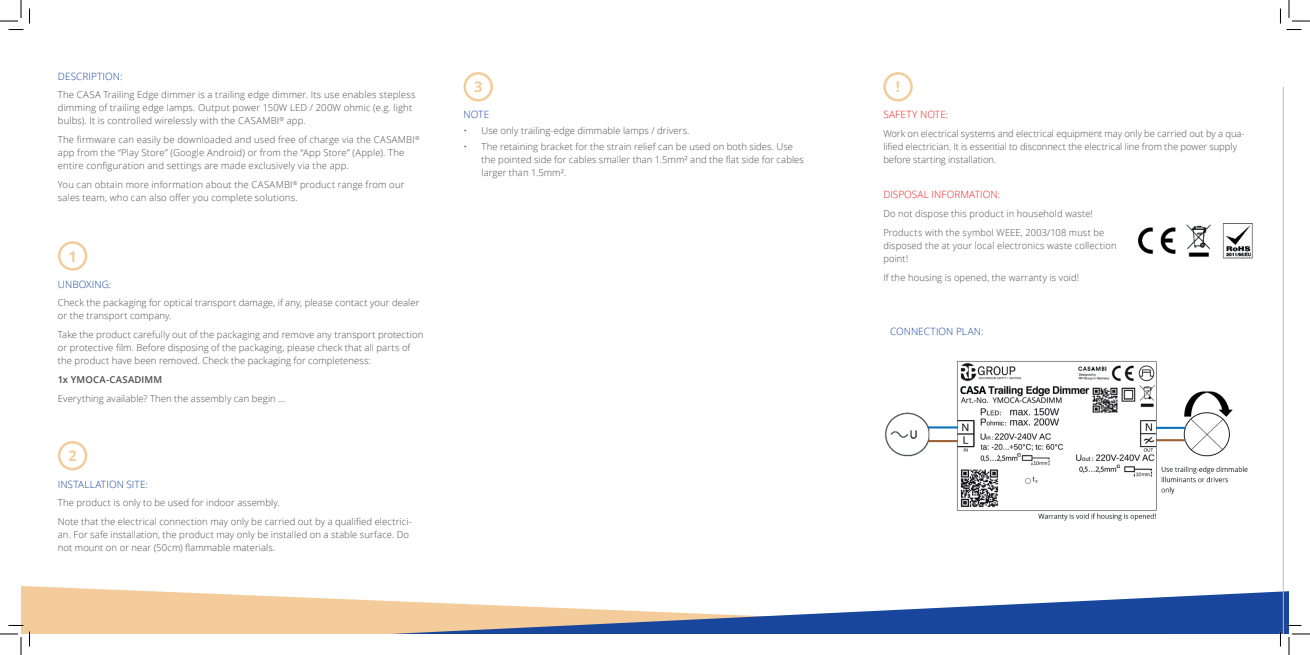
<style>
.page{position:relative;width:1310px;height:655px;background:#fff}
.page>*{position:absolute;margin:0;border:0;box-sizing:border-box;transform-origin:0 0}
.t1{font:700 14.8px "Open Sans";color:#f4cc9b}
.t2{font:300 10px "Open Sans";letter-spacing:.005em;color:#18469d}
.t3{font:300 10px "Open Sans";letter-spacing:.01em;color:#ee1d23}
.t4{font:300 9.5px/13px "Open Sans";letter-spacing:.01em;color:#4b4c4d}
.t5{font:600 9.5px "Open Sans";letter-spacing:.02em;color:#4b4c4d}
</style>
<div class="page">
<svg style="left:21px;top:586px;width:370px;height:47px;fill:#f4cc9b"></svg>
<svg style="left:391px;top:591px;width:897px;height:42px"></svg>
<hr style="left:1282px;top:87px;width:1px;height:546px;background:#bcbdc0">
<div style="left:58px;top:241px;width:29px;height:29px;border:3px solid #f4cc9b;border-radius:50%"></div>
<div style="left:463px;top:72px;width:30px;height:29px;border:3px solid #f4cc9b;border-radius:50%"></div>
<div style="left:58px;top:441px;width:29px;height:29px;border:3px solid #f4cc9b;border-radius:50%"></div>
<div style="left:883px;top:72px;width:29px;height:29px;border:3px solid #f4cc9b;border-radius:50%"></div>
<img style="left:1138px;top:223px;width:115px;height:36px">
<img style="left:884px;top:361px;width:364px;height:160px">
<svg style="left:1286px;top:29px;width:15px;height:1px"></svg>
<svg style="left:1286px;top:624px;width:15px;height:2px"></svg>
<svg style="left:0;top:0;width:30px;height:30px"></svg>
<svg style="left:0;top:624px;width:30px;height:30px"></svg>
<svg style="left:1288px;top:0;width:21px;height:22px"></svg>
<svg style="left:1287px;top:633px;width:22px;height:21px"></svg>
<p class="t2" style="left:58px;top:69px;width:66px">DESCRIPTION:</p>
<p class="t4" style="left:58px;top:88px;width:359px">The CASA Trailing Edge dimmer is a trailing edge dimmer. Its use enables stepless dimming of trailing edge lamps. Output power 150W LED / 200W ohmic (e.g. light bulbs). It is controlled wirelessly with the CASAMBI<sup>®</sup> app.</p>
<p class="t4" style="left:58px;top:133px;width:363px">The firmware can easily be downloaded and used free of charge via the CASAMBI<sup>® </sup>app from the “Play Store” (Google Android) or from the “App Store” (Apple). The entire configuration and settings are made exclusively via the app.</p>
<p class="t4" style="left:58px;top:177px;width:348px">You can obtain more information about the CASAMBI<sup>®</sup> product range from our sales team, who can also offer you complete solutions.</p>
<h1 class="t1" style="left:68px;top:245px;width:10px">1</h1>
<p class="t2" style="left:58px;top:277px;width:55px">UNBOXING:</p>
<p class="t4" style="left:58px;top:296px;width:363px">Check the packaging for optical transport damage, if any, please contact your dealer or the transport company.</p>
<p class="t4" style="left:58px;top:328px;width:367px">Take the product carefully out of the packaging and remove any transport protection or protective film. Before disposing of the packaging, please check that all parts of the product have been removed. Check the packaging for completeness:</p>
<p class="t5" style="left:58px;top:372px;width:106px">1x YMOCA-CASADIMM</p>
<p class="t4" style="left:58px;top:391px;width:228px">Everything available? Then the assembly can begin ...</p>
<h1 class="t1" style="left:68px;top:445px;width:10px">2</h1>
<p class="t2" style="left:58px;top:477px;width:92px">INSTALLATION SITE:</p>
<p class="t4" style="left:58px;top:493px;width:355px;line-height:18.7px">The product is only to be used for indoor assembly.<br>Note that the electrical connection may only be carried out by a qualified electrici-</p>
<p class="t4" style="left:58px;top:527px;width:353px">an. For safe installation, the product may only be installed on a stable surface. Do not mount on or near (50cm) flammable materials.</p>
<h1 class="t1" style="left:474px;top:77px;width:10px">3</h1>
<p class="t2" style="left:463px;top:107px;width:27px">NOTE</p>
<p class="t4" style="left:463px;top:124px;width:227px">• Use only trailing-edge dimmable lamps / drivers.</p>
<p class="t4" style="left:481px;top:139px;width:324px;text-indent:-18px">• The retaining bracket for the strain relief can be used on both sides. Use the pointed side for cables smaller than 1.5mm² and the flat side for cables larger than 1.5mm².</p>
<h1 class="t1" style="left:895px;top:77px;width:6px">!</h1>
<p class="t3" style="left:883px;top:107px;width:66px">SAFETY NOTE:</p>
<p class="t4" style="left:883px;top:126px;width:363px">Work on electrical systems and electrical equipment may only be carried out by a qua&shy;lified electrician. It is essential to disconnect the electrical line from the power supply before starting installation.</p>
<p class="t3" style="left:883px;top:188px;width:118px">DISPOSAL INFORMATION:</p>
<p class="t4" style="left:883px;top:204px;width:222px;line-height:18.7px">Do not dispose this product in household waste!<br>Products with the symbol WEEE, 2003/108 must be</p>
<p class="t4" style="left:883px;top:238px;width:235px">disposed the at your local electronics waste collection point!</p>
<p class="t4" style="left:883px;top:270px;width:197px">If the housing is opened, the warranty is void!</p>
<p class="t2" style="left:890px;top:324px;width:95px">CONNECTION PLAN:</p>
</div>
